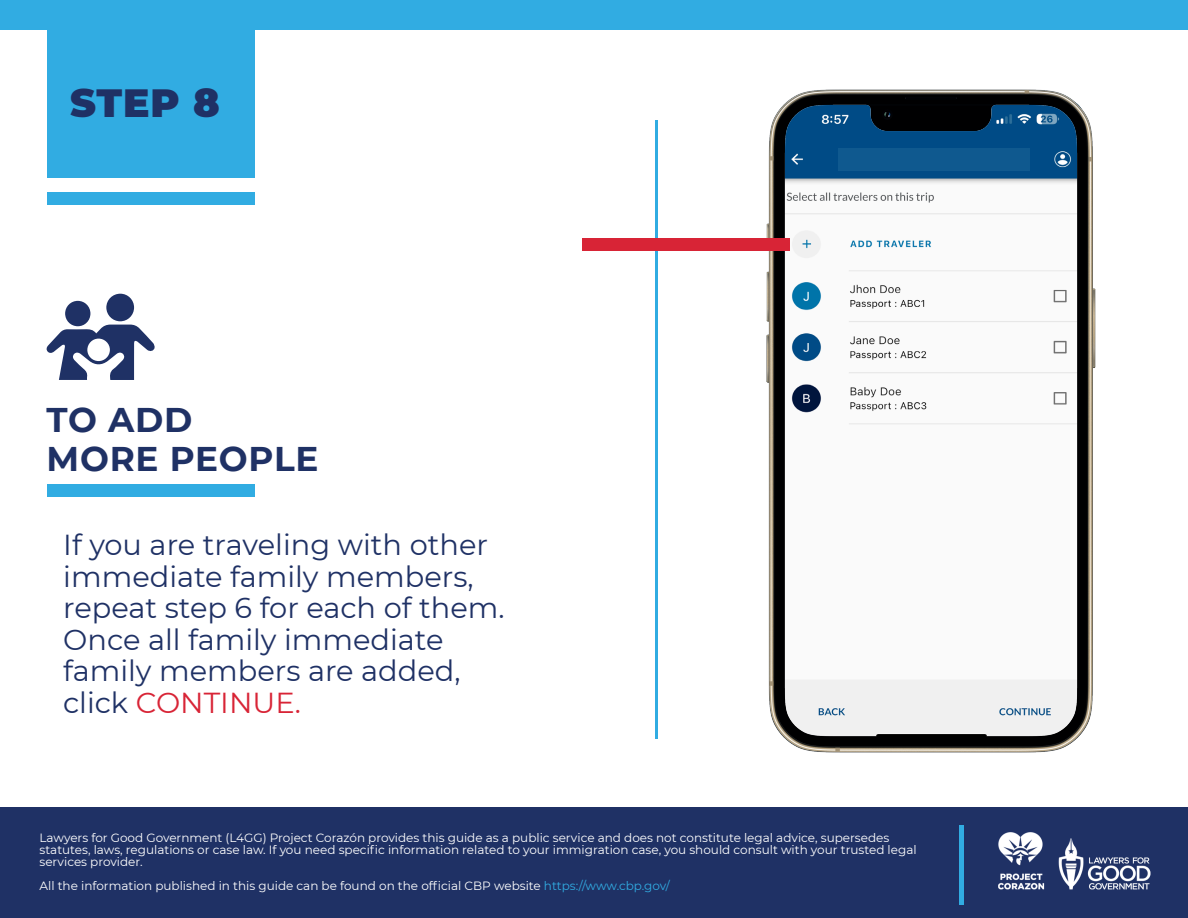
<style>
.page{position:relative;width:1188px;height:918px;background:#fff}
.page>*{position:absolute;margin:0;border:0;box-sizing:border-box;transform-origin:0 0}
.t1{font:900 39.3px "Montserrat";color:#1f3165}
.t2{font:700 34.2px/39px "Montserrat";letter-spacing:.02em;color:#1f3165}
.t3{font:28.8px/31.5px "Montserrat";color:#1f3165}
.t4{font:12px/12px "Montserrat";color:#fff}
.s1{color:#d82436}
.s2{color:#31ace2}
</style>
<div class="page">
<div style="left:47px;top:23px;width:207px;height:155px;background:#31ace2"></div>
<div style="left:0;top:0;width:1188px;height:29px;background:#31ace2"></div>
<div style="left:0;top:807px;width:1188px;height:111px;background:#1f3165"></div>
<hr style="left:960px;top:825px;width:4px;height:79px;background:#31ace2">
<img style="left:962px;top:832px;width:189px;height:73px">
<img style="left:735px;top:89px;width:361px;height:664px">
<div style="left:47px;top:192px;width:207px;height:12px;background:#31ace2"></div>
<div style="left:47px;top:484px;width:207px;height:12px;background:#31ace2"></div>
<hr style="left:655px;top:120px;width:3px;height:619px;background:#31ace2">
<div style="left:582px;top:239px;width:207px;height:12px;background:#d82436"></div>
<svg style="left:46px;top:325px;width:109px;height:55px"></svg>
<div style="left:106px;top:294px;width:28px;height:27px;background:#1f3165;border-radius:50%"></div>
<div style="left:65px;top:301px;width:25px;height:25px;background:#1f3165;border-radius:50%"></div>
<div style="left:838px;top:148px;width:192px;height:23px;background:#0f598f"></div>
<h1 class="t1" style="left:70px;top:73px;width:151px">STEP 8</h1>
<h2 class="t2" style="left:47px;top:399px;width:273px">TO ADD<br>MORE PEOPLE</h2>
<h3 class="t3" style="left:63px;top:528px;width:443px">If you are traveling with other immediate family members, repeat step 6 for each of them.<br>Once all family immediate family members are added, click <span class="s1">CONTINUE.</span></h3>
<p class="t4" style="left:40px;top:831px;width:879px">Lawyers for Good Government (L4GG) Project Corazón provides this guide as a public service and does not constitute legal advice, supersedes statutes, laws, regulations or case law. If you need specific information related to your immigration case, you should consult with your trusted legal services provider.</p>
<p class="t4" style="left:40px;top:879px;width:632px">All the information published in this guide can be found on the official CBP website <span class="s2">https://www.cbp.gov/</span></p>
</div>
